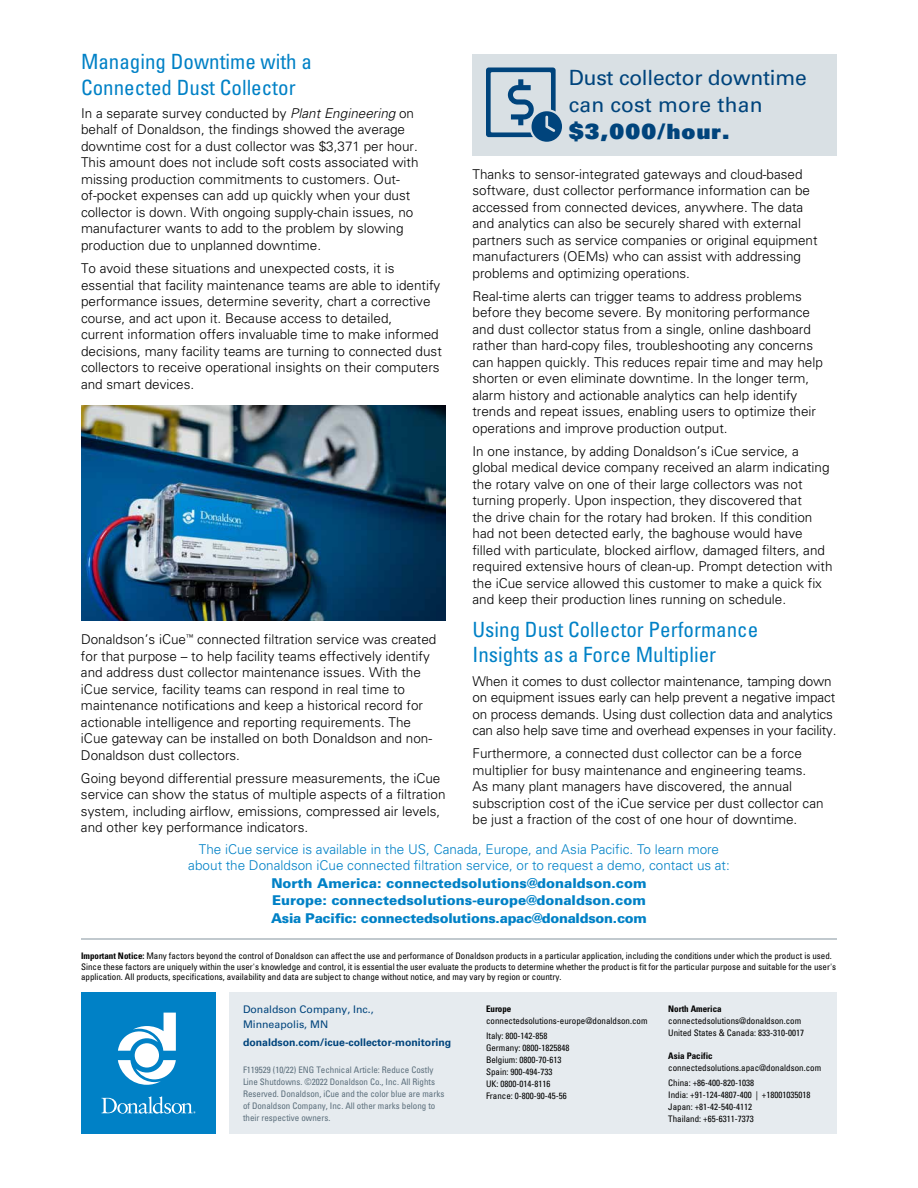
<style>
.page{position:relative;width:918px;height:1188px;background:#fff}
.page>*{position:absolute;margin:0;border:0;box-sizing:border-box;transform-origin:0 0}
.t1{font:condensed 21px/25.5px "Univers LT Std";color:#0081c6}
.t2{font:21px/27px "Univers LT Std";letter-spacing:-.01em;color:#00447c}
.t3{font:21px "Univers LT Std X Black";letter-spacing:.06em;color:#00447c}
.t4{font:300 13.5px/16.5px "Univers LT Std";color:#000}
.t5{font:300 13.5px/16.5px "Univers LT Std";color:#0081c6;text-align:center}
.t6{font:900 13.5px/17.7px "Univers LT Std";letter-spacing:-.02em;color:#0081c6;text-align:justify}
.t7{font:700 10.5px "Univers LT Std";color:#00447c}
.t8{font:10.5px/15px "Univers LT Std";color:#00447c}
.t9{font:condensed 9px/12px "Univers LT Std";color:#000}
.t10{font:condensed 9px/12px "Univers LT Std";color:#5c6f7c}
.t11{font:700 condensed 9px "Univers LT Std";color:#000}
.s1{font-style:italic}
.s2{font-weight:700}
</style>
<div class="page">
<div style="left:230px;top:992px;width:607px;height:142px;background:#e6ebef"></div>
<div style="left:81px;top:992px;width:135px;height:142px;background:#0081c6"></div>
<svg style="left:102px;top:1096px;width:93px;height:18px"></svg>
<svg style="left:118px;top:1013px;width:58px;height:72px"></svg>
<hr style="left:81px;top:938px;width:756px;height:2px;background:#adb8bf">
<div style="left:472px;top:54px;width:365px;height:101px;background:#d9e0e4"></div>
<img style="left:81px;top:405px;width:365px;height:216px">
<svg style="left:486px;top:68px;width:76px;height:74px"></svg>
<h1 class="t1" style="left:81px;top:49px;width:232px">Managing Downtime with a<br>Connected Dust Collector</h1>
<p class="t4" style="left:81px;top:105px;width:339px">In a separate survey conducted by <span class="s1">Plant Engineering</span> on behalf of Donaldson, the findings showed the average downtime cost for a dust collector was $3,371 per hour.<br>This amount does not include soft costs associated with missing production commitments to customers. Out&shy;of-pocket expenses can add up quickly when your dust collector is down. With ongoing supply-chain issues, no manufacturer wants to add to the problem by slowing production due to unplanned downtime.</p>
<p class="t4" style="left:81px;top:260px;width:362px">To avoid these situations and unexpected costs, it is essential that facility maintenance teams are able to identify performance issues, determine severity, chart a corrective course, and act upon it. Because access to detailed,<br>current information offers invaluable time to make informed decisions, many facility teams are turning to connected dust collectors to receive operational insights on their computers and smart devices.</p>
<p class="t4" style="left:81px;top:631px;width:357px">Donaldson’s iCue<sup>™</sup> connected filtration service was created for that purpose – to help facility teams effectively identify and address dust collector maintenance issues. With the iCue service, facility teams can respond in real time to maintenance notifications and keep a historical record for actionable intelligence and reporting requirements. The iCue gateway can be installed on both Donaldson and non-Donaldson dust collectors.</p>
<p class="t4" style="left:81px;top:770px;width:366px">Going beyond differential pressure measurements, the iCue service can show the status of multiple aspects of a filtration system, including airflow, emissions, compressed air levels, and other key performance indicators.</p>
<h1 class="t2" style="left:569px;top:64px;width:240px">Dust collector downtime can cost more than</h1>
<h1 class="t3" style="left:569px;top:118px;width:162px">$3,000/hour.</h1>
<p class="t4" style="left:472px;top:166px;width:347px">Thanks to sensor-integrated gateways and cloud-based software, dust collector performance information can be accessed from connected devices, anywhere. The data and analytics can also be securely shared with external partners such as service companies or original equipment manufacturers (OEMs) who can assist with addressing problems and optimizing operations.</p>
<p class="t4" style="left:472px;top:288px;width:352px">Real-time alerts can trigger teams to address problems before they become severe. By monitoring performance and dust collector status from a single, online dashboard rather than hard-copy files, troubleshooting any concerns can happen quickly. This reduces repair time and may help shorten or even eliminate downtime. In the longer term, alarm history and actionable analytics can help identify trends and repeat issues, enabling users to optimize their operations and improve production output.</p>
<p class="t4" style="left:472px;top:443px;width:362px">In one instance, by adding Donaldson’s iCue service, a global medical device company received an alarm indicating the rotary valve on one of their large collectors was not turning properly. Upon inspection, they discovered that<br>the drive chain for the rotary had broken. If this condition had not been detected early, the baghouse would have filled with particulate, blocked airflow, damaged filters, and required extensive hours of clean-up. Prompt detection with the iCue service allowed this customer to make a quick fix and keep their production lines running on schedule.</p>
<h1 class="t1" style="left:472px;top:616px;width:287px">Using Dust Collector Performance<br>Insights as a Force Multiplier</h1>
<p class="t4" style="left:472px;top:673px;width:366px">When it comes to dust collector maintenance, tamping down on equipment issues early can help prevent a negative impact on process demands. Using dust collection data and analytics can also help save time and overhead expenses in your facility.</p>
<p class="t4" style="left:472px;top:745px;width:353px">Furthermore, a connected dust collector can be a force multiplier for busy maintenance and engineering teams.<br>As many plant managers have discovered, the annual subscription cost of the iCue service per dust collector can be just a fraction of the cost of one hour of downtime.</p>
<p class="t5" style="left:188px;top:841px;width:543px">The iCue service is available in the US, Canada, Europe, and Asia Pacific. To learn more about the Donaldson iCue connected filtration service, or to request a demo, contact us at:</p>
<p class="t6" style="left:271px;top:874px;width:377px">North America: connectedsolutions@donaldson.com Europe: connectedsolutions-europe@donaldson.com Asia Pacific: connectedsolutions.apac@donaldson.com</p>
<p class="t9" style="left:81px;top:950px;width:757px;line-height:10.5px"><span class="s2">Important Notice:</span> Many factors beyond the control of Donaldson can affect the use and performance of Donaldson products in a particular application, including the conditions under which the product is used.<br>Since these factors are uniquely within the user's knowledge and control, it is essential the user evaluate the products to determine whether the product is fit for the particular purpose and suitable for the user's application. All products, specifications, availability and data are subject to change without notice, and may vary by region or country.</p>
<p class="t8" style="left:243px;top:1002px;width:132px">Donaldson Company, Inc.,<br>Minneapolis, MN</p>
<p class="t7" style="left:243px;top:1037px;width:210px">donaldson.com/icue-collector-monitoring</p>
<p class="t10" style="left:243px;top:1064px;width:203px">F119529 (10/22) ENG Technical Article: Reduce Costly Line Shutdowns. ©2022 Donaldson Co., Inc. All Rights Reserved. Donaldson, iCue and the color blue are marks of Donaldson Company, Inc. All other marks belong to their respective owners.</p>
<p class="t11" style="left:668px;top:1004px;width:55px">North America</p>
<p class="t9" style="left:668px;top:1015px;width:137px">connectedsolutions@donaldson.com<br>United States &amp; Canada: 833-310-0017</p>
<p class="t11" style="left:486px;top:1004px;width:27px">Europe</p>
<p class="t9" style="left:486px;top:1013px;width:163px;line-height:15px">connectedsolutions-europe@donaldson.com<br>Italy: 800-142-858</p>
<p class="t9" style="left:486px;top:1042px;width:85px">Germany: 0800-1825848<br>Belgium: 0800-70-613<br>Spain: 900-494-733<br>UK: 0800-014-8116<br>France: 0-800-90-45-56</p>
<p class="t11" style="left:668px;top:1051px;width:46px">Asia Pacific</p>
<p class="t9" style="left:668px;top:1061px;width:155px;line-height:15px">connectedsolutions.apac@donaldson.com<br>China: +86-400-820-1038</p>
<p class="t9" style="left:668px;top:1089px;width:144px">India: +91-124-4807-400 | +18001035018<br>Japan: +81-42-540-4112<br>Thailand: +65-6311-7373</p>
</div>
